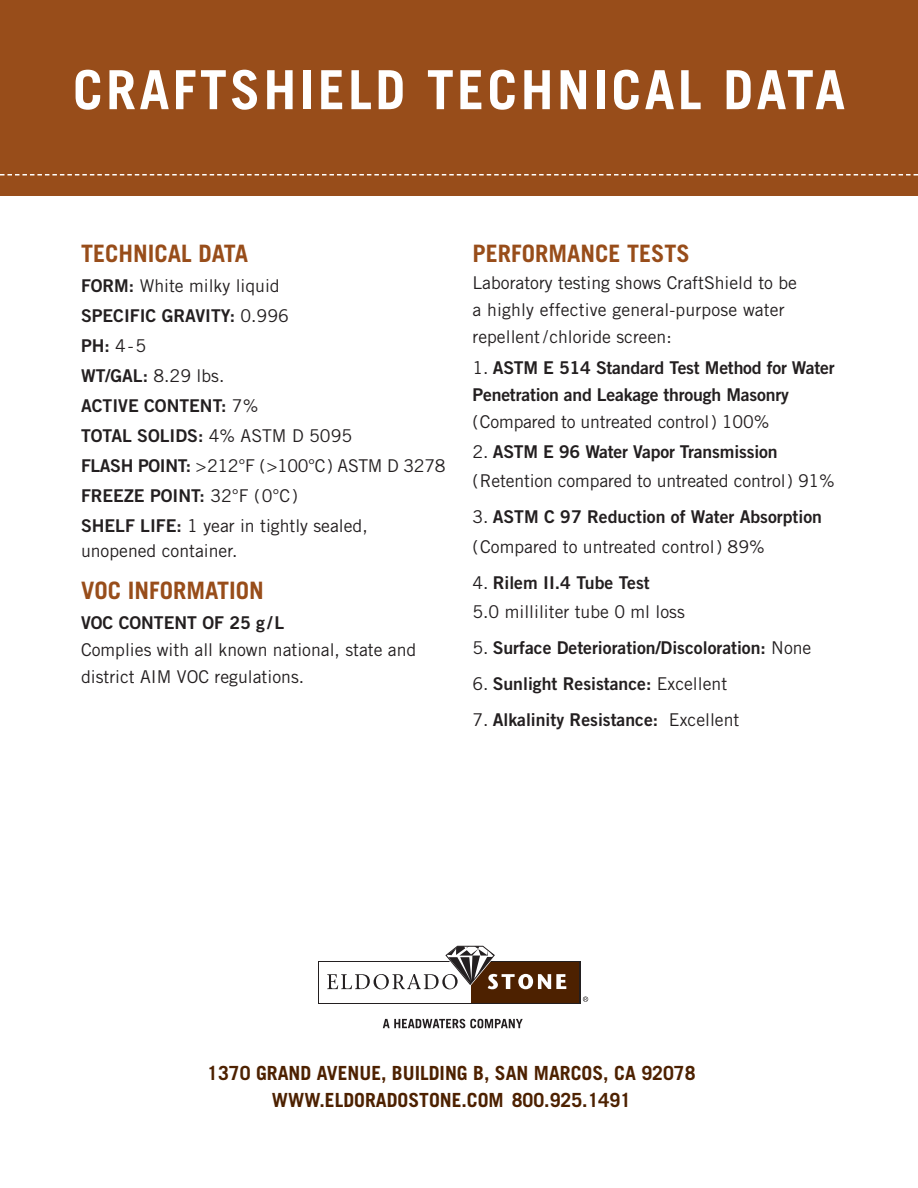
<style>
.page{position:relative;width:918px;height:1188px;background:#fff}
.page>*{position:absolute;margin:0;border:0;box-sizing:border-box;transform-origin:0 0}
.t1{font:700 54px "Trade Gothic";letter-spacing:.06em;color:#fff}
.t2{font:700 24px "Trade Gothic";color:#984d1a}
.t3{font:700 19.5px "Trade Gothic";color:#4d2100}
.t4{font:17.7px/27px "Trade Gothic";color:#231f20}
.t5{font:17.7px/27px "Trade Gothic Bold Two";color:#231f20}
.t6{font:17.7px "Trade Gothic";letter-spacing:-.02em;color:#231f20}
.s1{font-family:"Trade Gothic Bold Two"}
.s2{font-family:"Trade Gothic"}
</style>
<div class="page">
<div style="left:0;top:0;width:918px;height:196px;background:#984d1a"></div>
<svg style="left:318px;top:961px;width:262px;height:42px"></svg>
<div style="left:470px;top:962px;width:109px;height:40px;background:#4d2100"></div>
<div style="left:319px;top:962px;width:151px;height:40px;background:#fff"></div>
<svg style="left:583px;top:997px;width:5px;height:5px"></svg>
<svg style="left:327px;top:945px;width:239px;height:44px"></svg>
<svg style="left:383px;top:1019px;width:140px;height:9px"></svg>
<svg style="left:0;top:174px;width:918px;height:2px"></svg>
<p class="t1" style="left:73px;top:57px;width:31px">CRAF</p>
<p class="t1" style="left:200px;top:57px;width:60px">TSHIEL</p>
<p class="t1" style="left:375px;top:57px;width:471px">D TECHNICAL DATA</p>
<p class="t2" style="left:81px;top:238px;width:169px">TECHNICAL DATA</p>
<p class="t4" style="left:81px;top:272px;width:200px"><span class="s1">FORM:</span> White milky liquid</p>
<p class="t5" style="left:81px;top:301px;width:209px">SPECIFIC GRAVITY: <span class="s2">0.996</span></p>
<p class="t5" style="left:81px;top:331px;width:67px">pH: <span class="s2">4-5</span></p>
<p class="t4" style="left:81px;top:362px;width:145px"><span class="s1">WT/GAL:</span> 8.29 lbs.</p>
<p class="t5" style="left:81px;top:391px;width:179px">ACTIVE CONTENT: <span class="s2">7%</span></p>
<p class="t5" style="left:81px;top:421px;width:273px">TOTAL SOLIDS: <span class="s2">4% ASTM D 5095</span></p>
<p class="t6" style="left:81px;top:455px;width:366px"><span class="s1">FLASH POINT:</span> &gt;212°F (&gt;100°C) ASTM D 3278</p>
<p class="t5" style="left:81px;top:481px;width:219px">FREEZE POINT: <span class="s2">32°F (0°C)</span></p>
<p class="t4" style="left:81px;top:512px;width:288px"><span class="s1">SHELF LIFE:</span> 1 year in tightly sealed,</p>
<p class="t4" style="left:81px;top:537px;width:158px">unopened container.</p>
<p class="t2" style="left:81px;top:576px;width:184px">VOC INFORMATION</p>
<p class="t5" style="left:81px;top:609px;width:50px">VOC content</p>
<p class="t5" style="left:202px;top:609px;width:83px">of 25 g/L</p>
<p class="t4" style="left:81px;top:636px;width:337px">Complies with all known national, state and district AIM VOC regulations.</p>
<p class="t2" style="left:472px;top:238px;width:219px">PERFORMANCE TESTS</p>
<p class="t4" style="left:472px;top:269px;width:326px">Laboratory testing shows CraftShield to be a highly effective general-purpose water repellent /chloride screen:</p>
<p class="t5" style="left:472px;top:354px;width:364px"><span class="s2">1.</span> ASTM E 514 Standard Test Method for Water<br>Penetration and Leakage through Masonry <span class="s2">(Compared to untreated control) 100%</span></p>
<p class="t5" style="left:472px;top:438px;width:307px"><span class="s2">2.</span> ASTM E 96 Water Vapor Transmission</p>
<p class="t4" style="left:472px;top:467px;width:364px">(Retention compared to untreated control) 91%</p>
<p class="t4" style="left:472px;top:502px;width:351px;line-height:29.2px">3. <span class="s1">ASTM C 97 Reduction of Water Absorption </span>(Compared to untreated control) 89%</p>
<p class="t5" style="left:472px;top:568px;width:179px"><span class="s2">4.</span> Rilem II.4 Tube Test</p>
<p class="t4" style="left:472px;top:598px;width:214px">5.0 milliliter tube 0 ml loss</p>
<p class="t5" style="left:472px;top:634px;width:340px"><span class="s2">5.</span> Surface Deterioration/Discoloration: <span class="s2">None</span></p>
<p class="t5" style="left:472px;top:670px;width:256px"><span class="s2">6.</span> Sunlight Resistance: <span class="s2">Excellent</span></p>
<p class="t5" style="left:472px;top:706px;width:268px"><span class="s2">7.</span> Alkalinity Resistance: <span class="s2">Excellent</span></p>
<p class="t3" style="left:207px;top:1061px;width:490px">1370 GRAND AVENUE, BUILDING B, SAN MARCOS, CA 92078</p>
<p class="t3" style="left:272px;top:1088px;width:361px">WWW.ELDORADOSTONE.COM 800.925.1491</p>
</div>
